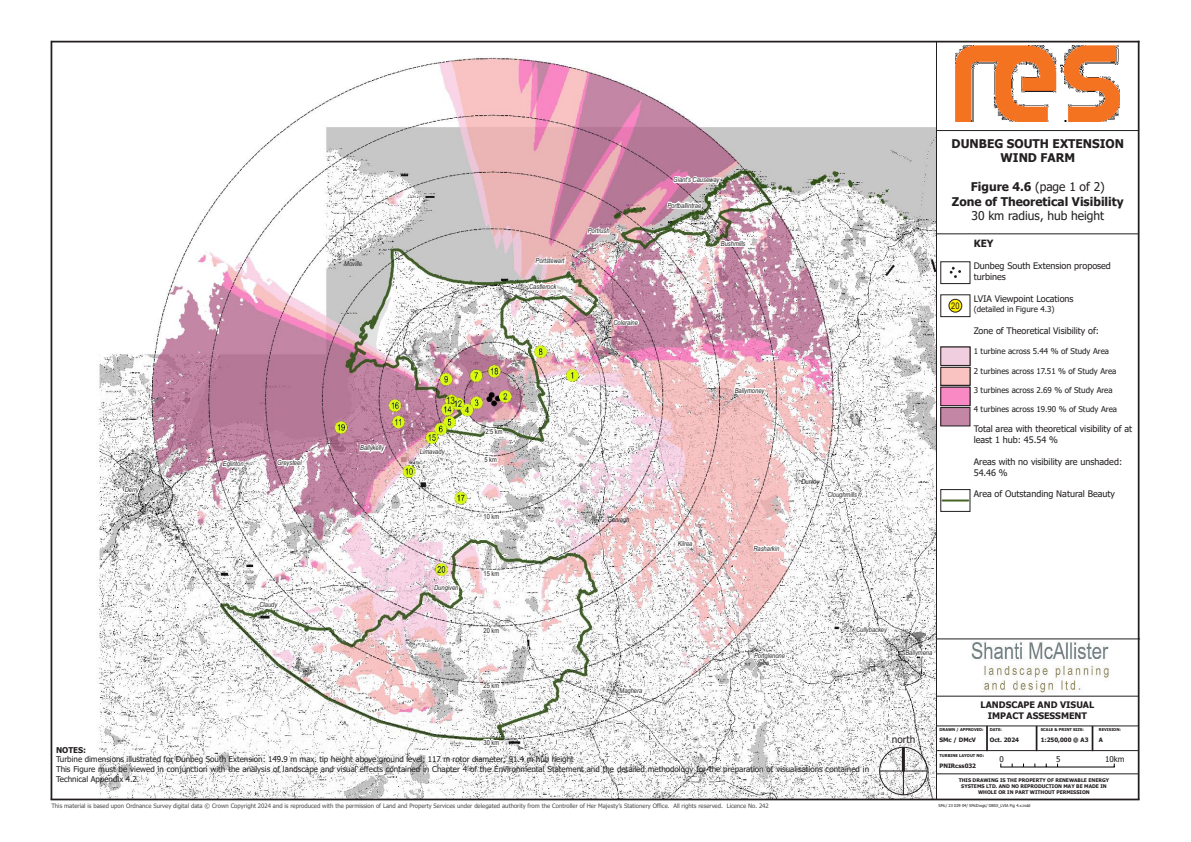
<style>
.page{position:relative;width:1191px;height:842px;background:#fff}
.page>*{position:absolute;margin:0;border:0;box-sizing:border-box;transform-origin:0 0}
.t1{font:700 12px "Tahoma";color:#231f20}
.t2{font:12px "Tahoma";color:#231f20}
.t3{font:10px "Tahoma";color:#231f20}
.t4{font:700 10px "Tahoma";color:#231f20}
.t5{font:10px "Arial Narrow";color:#231f20}
.t6{font:9px/10.8px "Tahoma";color:#231f20}
.t7{font:700 9px "Tahoma";color:#231f20}
.t8{font:9px "Arial Narrow";color:#231f20}
.t9{font:8px/9.6px "Tahoma";color:#231f20}
.t10{font:700 8px "Tahoma";color:#231f20}
.t11{font:italic 7px "Arial Narrow";color:#231f20}
.t12{font:7px "Arial Narrow";color:#231f20}
.t13{font:6px "Tahoma";color:#4b4c4d}
.t14{font:700 6px "Tahoma";color:#231f20}
.t15{font:700 5px "Tahoma";color:#231f20}
.t16{font:700 4px "Tahoma";color:#231f20}
.t17{font:4px "Tahoma";color:#231f20}
.s1{font-weight:700}
</style>
<div class="page">
<div style="left:940px;top:489px;width:30px;height:23px;border:1px solid #231f20"></div>
<div style="left:949px;top:299px;width:12px;height:13px;background:#fff101;border-radius:50%"></div>
<div style="left:948px;top:299px;width:14px;height:13px;border:1px solid #231f20;border-radius:50%"></div>
<div style="left:940px;top:295px;width:30px;height:22px;border:1px solid #231f20"></div>
<div style="left:940px;top:261px;width:30px;height:23px;border:1px solid #231f20"></div>
<hr style="left:942px;top:499px;width:26px;height:2px;background:#476326">
<div style="left:940px;top:407px;width:30px;height:19px;background:#c386a5"></div>
<div style="left:940px;top:387px;width:30px;height:19px;background:#f989c4"></div>
<div style="left:940px;top:387px;width:30px;height:19px;border:1px solid #231f20"></div>
<div style="left:940px;top:367px;width:30px;height:18px;background:#f9c3c1"></div>
<div style="left:940px;top:367px;width:30px;height:18px;border:1px solid #231f20"></div>
<div style="left:940px;top:347px;width:30px;height:18px;background:#f0cedf"></div>
<div style="left:940px;top:347px;width:30px;height:19px;border:1px solid #231f20"></div>
<div style="left:940px;top:407px;width:30px;height:19px;border:1px solid #231f20"></div>
<svg style="left:949px;top:267px;width:12px;height:11px"></svg>
<img style="left:52px;top:43px;width:884px;height:756px">
<svg style="left:482px;top:455px;width:17px;height:12px"></svg>
<svg style="left:483px;top:426px;width:21px;height:13px"></svg>
<svg style="left:482px;top:509px;width:19px;height:14px"></svg>
<svg style="left:482px;top:566px;width:19px;height:14px"></svg>
<svg style="left:481px;top:625px;width:20px;height:13px"></svg>
<svg style="left:480px;top:737px;width:21px;height:13px"></svg>
<svg style="left:481px;top:681px;width:20px;height:12px"></svg>
<img style="left:665px;top:102px;width:83px;height:166px">
<svg style="left:732px;top:367px;width:36px;height:57px"></svg>
<svg style="left:825px;top:472px;width:34px;height:47px"></svg>
<svg style="left:751px;top:543px;width:30px;height:16px"></svg>
<svg style="left:675px;top:539px;width:19px;height:16px"></svg>
<svg style="left:752px;top:648px;width:35px;height:19px"></svg>
<svg style="left:854px;top:623px;width:36px;height:40px"></svg>
<svg style="left:903px;top:630px;width:31px;height:57px"></svg>
<svg style="left:617px;top:650px;width:27px;height:55px"></svg>
<svg style="left:432px;top:581px;width:28px;height:32px"></svg>
<svg style="left:257px;top:598px;width:24px;height:40px"></svg>
<svg style="left:123px;top:484px;width:19px;height:39px"></svg>
<svg style="left:221px;top:457px;width:25px;height:13px"></svg>
<svg style="left:275px;top:455px;width:29px;height:41px"></svg>
<svg style="left:358px;top:443px;width:29px;height:38px"></svg>
<svg style="left:418px;top:429px;width:30px;height:56px"></svg>
<svg style="left:527px;top:183px;width:40px;height:114px"></svg>
<svg style="left:586px;top:224px;width:25px;height:32px"></svg>
<svg style="left:611px;top:317px;width:29px;height:16px"></svg>
<hr style="left:1000px;top:766px;width:114px;height:1px;background:#000">
<div style="left:879px;top:747px;width:48px;height:48px;border:1px solid #231f20;border-radius:50%"></div>
<hr style="left:903px;top:747px;width:1px;height:48px;background:#231f20">
<hr style="left:879px;top:770px;width:48px;height:1px;background:#231f20">
<hr style="left:902px;top:747px;width:3px;height:24px;background:#231f20">
<svg style="left:890px;top:733px;width:26px;height:12px"></svg>
<hr style="left:51px;top:799px;width:1088px;height:1px;background:#231f20">
<hr style="left:51px;top:41px;width:1px;height:758px;background:#231f20">
<hr style="left:1137px;top:41px;width:2px;height:758px;background:#231f20">
<hr style="left:51px;top:41px;width:1088px;height:2px;background:#231f20">
<hr style="left:936px;top:41px;width:1px;height:758px;background:#231f20">
<hr style="left:936px;top:130px;width:202px;height:1px;background:#231f20">
<hr style="left:936px;top:696px;width:202px;height:1px;background:#231f20">
<hr style="left:936px;top:725px;width:202px;height:1px;background:#231f20">
<hr style="left:936px;top:773px;width:202px;height:1px;background:#231f20">
<hr style="left:1091px;top:726px;width:2px;height:25px;background:#231f20">
<hr style="left:1035px;top:726px;width:2px;height:25px;background:#231f20">
<hr style="left:986px;top:726px;width:2px;height:25px;background:#231f20">
<hr style="left:936px;top:750px;width:202px;height:1px;background:#231f20">
<hr style="left:936px;top:638px;width:204px;height:1px;background:#231f20">
<img style="left:971px;top:641px;width:137px;height:51px">
<hr style="left:936px;top:233px;width:202px;height:1px;background:#231f20">
<img style="left:955px;top:45px;width:164px;height:76px">
<p class="t11" style="left:125px;top:485px;width:16px">Derry</p>
<p class="t11" style="left:223px;top:459px;width:22px">Eglinton</p>
<p class="t11" style="left:277px;top:457px;width:26px">Greysteel</p>
<p class="t11" style="left:259px;top:599px;width:19px">Claudy</p>
<p class="t11" style="left:344px;top:258px;width:19px">Moville</p>
<p class="t11" style="left:360px;top:443px;width:25px">Ballykelly</p>
<p class="t5" style="left:446px;top:393px;width:11px">13</p>
<p class="t11" style="left:420px;top:447px;width:26px">Limavady</p>
<p class="t11" style="left:434px;top:583px;width:26px">Dungiven</p>
<p class="t12" style="left:485px;top:426px;width:19px">2.5 km</p>
<p class="t12" style="left:484px;top:454px;width:14px">5 km</p>
<p class="t12" style="left:483px;top:511px;width:17px">10 km</p>
<p class="t12" style="left:483px;top:568px;width:17px">15 km</p>
<p class="t12" style="left:483px;top:625px;width:17px">20 km</p>
<p class="t12" style="left:483px;top:681px;width:17px">25 km</p>
<p class="t11" style="left:535px;top:256px;width:31px">Portstewart</p>
<p class="t11" style="left:529px;top:281px;width:29px">Castlerock</p>
<p class="t11" style="left:588px;top:226px;width:23px">Portrush</p>
<p class="t11" style="left:613px;top:317px;width:26px">Coleraine</p>
<p class="t11" style="left:673px;top:175px;width:48px">Giant’s Causeway</p>
<p class="t11" style="left:667px;top:200px;width:35px">Portballintrae</p>
<p class="t11" style="left:721px;top:238px;width:26px">Bushmills</p>
<p class="t11" style="left:734px;top:385px;width:31px">Ballymoney</p>
<p class="t11" style="left:607px;top:514px;width:24px">Garvagh</p>
<p class="t11" style="left:677px;top:538px;width:16px">Kilrea</p>
<p class="t11" style="left:753px;top:543px;width:27px">Rasharkin</p>
<p class="t11" style="left:801px;top:476px;width:19px">Dunloy</p>
<p class="t11" style="left:827px;top:490px;width:31px">Cloughmills</p>
<p class="t1" style="left:951px;top:135px;width:174px">DUNBEG SOUTH EXTENSION</p>
<p class="t1" style="left:1000px;top:150px;width:76px">WIND FARM</p>
<p class="t2" style="left:970px;top:179px;width:135px"><span class="s1">Figure 4.6</span> (page 1 of 2)</p>
<p class="t1" style="left:952px;top:193px;width:173px">Zone of Theoretical Visibility</p>
<p class="t2" style="left:971px;top:207px;width:134px">30 km radius, hub height</p>
<p class="t8" style="left:951px;top:299px;width:10px">20</p>
<p class="t4" style="left:973px;top:237px;width:21px">KEY</p>
<p class="t6" style="left:973px;top:261px;width:139px">Dunbeg South Extension proposed turbines</p>
<p class="t6" style="left:973px;top:293px;width:101px">LVIA Viewpoint Locations</p>
<p class="t9" style="left:973px;top:305px;width:82px">(detailed in Figure 4.3)</p>
<p class="t6" style="left:973px;top:326px;width:127px">Zone of Theoretical Visibility of:</p>
<p class="t9" style="left:973px;top:347px;width:137px">1 turbine across 5.44 % of Study Area</p>
<p class="t9" style="left:973px;top:366px;width:144px">2 turbines across 17.51 % of Study Area</p>
<p class="t9" style="left:973px;top:385px;width:140px">3 turbines across 2.69 % of Study Area</p>
<p class="t9" style="left:973px;top:405px;width:145px">4 turbines across 19.90 % of Study Area</p>
<p class="t6" style="left:973px;top:424px;width:160px">Total area with theoretical visibility of at least 1 hub: 45.54 %</p>
<p class="t6" style="left:973px;top:456px;width:150px">Areas with no visibility are unshaded:<br>54.46 %</p>
<p class="t6" style="left:973px;top:489px;width:143px">Area of Outstanding Natural Beauty</p>
<p class="t11" style="left:619px;top:686px;width:24px">Maghera</p>
<p class="t11" style="left:754px;top:651px;width:32px">Portglenone</p>
<p class="t11" style="left:856px;top:625px;width:32px">Cullybackey</p>
<p class="t11" style="left:905px;top:648px;width:28px">Ballymena</p>
<p class="t7" style="left:980px;top:698px;width:115px">LANDSCAPE AND VISUAL</p>
<p class="t7" style="left:988px;top:709px;width:101px">IMPACT ASSESSMENT</p>
<p class="t12" style="left:483px;top:737px;width:17px">30 km</p>
<p class="t10" style="left:56px;top:744px;width:32px">NOTES:</p>
<p class="t9" style="left:56px;top:755px;width:519px">Turbine dimensions illustrated for Dunbeg South Extension: 149.9 m max. tip height above ground level; 117 m rotor diameter; 91.4 m hub height</p>
<p class="t9" style="left:56px;top:765px;width:814px">This Figure must be viewed in conjunction with the analysis of landscape and visual effects contained in Chapter 4 of the Environmental Statement and the detailed methodology for the preparation of visualisations contained in<br>Technical Appendix 4.2.</p>
<p class="t13" style="left:51px;top:802px;width:719px">This material is based upon Ordnance Survey digital data © Crown Copyright 2024 and is reproduced with the permission of Land and Property Services under delegated authority from the Controller of Her Majesty’s Stationery Office. All rights reserved. Licence No. 242</p>
<p class="t3" style="left:892px;top:732px;width:25px">north</p>
<p class="t16" style="left:939px;top:727px;width:46px">DRAWN / APPROVED:</p>
<p class="t16" style="left:989px;top:727px;width:14px">DATE:</p>
<p class="t16" style="left:1040px;top:727px;width:45px">SCALE &amp; PRINT SIZE:</p>
<p class="t16" style="left:1098px;top:727px;width:24px">REVISION:</p>
<p class="t14" style="left:1040px;top:735px;width:49px">1:250,000 @ A3</p>
<p class="t16" style="left:939px;top:753px;width:46px">TURBINE LAYOUT NO:</p>
<p class="t14" style="left:939px;top:735px;width:38px">SMc / DMcV</p>
<p class="t14" style="left:989px;top:735px;width:31px">Oct. 2024</p>
<p class="t14" style="left:939px;top:761px;width:38px">PNIRcss032</p>
<p class="t17" style="left:938px;top:803px;width:93px">SMc/ 23 029 04/ SMcDwgs/ DBSX_LVIA Fig 4.x.indd</p>
<p class="t14" style="left:1098px;top:735px;width:6px">A</p>
<p class="t9" style="left:999px;top:755px;width:6px">0</p>
<p class="t9" style="left:1056px;top:755px;width:6px">5</p>
<p class="t9" style="left:1105px;top:755px;width:21px">10km</p>
<p class="t15" style="left:958px;top:777px;width:152px">THIS DRAWING IS THE PROPERTY OF RENEWABLE ENERGY</p>
<p class="t15" style="left:961px;top:783px;width:147px">SYSTEMS LTD. AND NO REPRODUCTION MAY BE MADE IN</p>
<p class="t15" style="left:978px;top:789px;width:113px">WHOLE OR IN PART WITHOUT PERMISSION</p>
</div>
